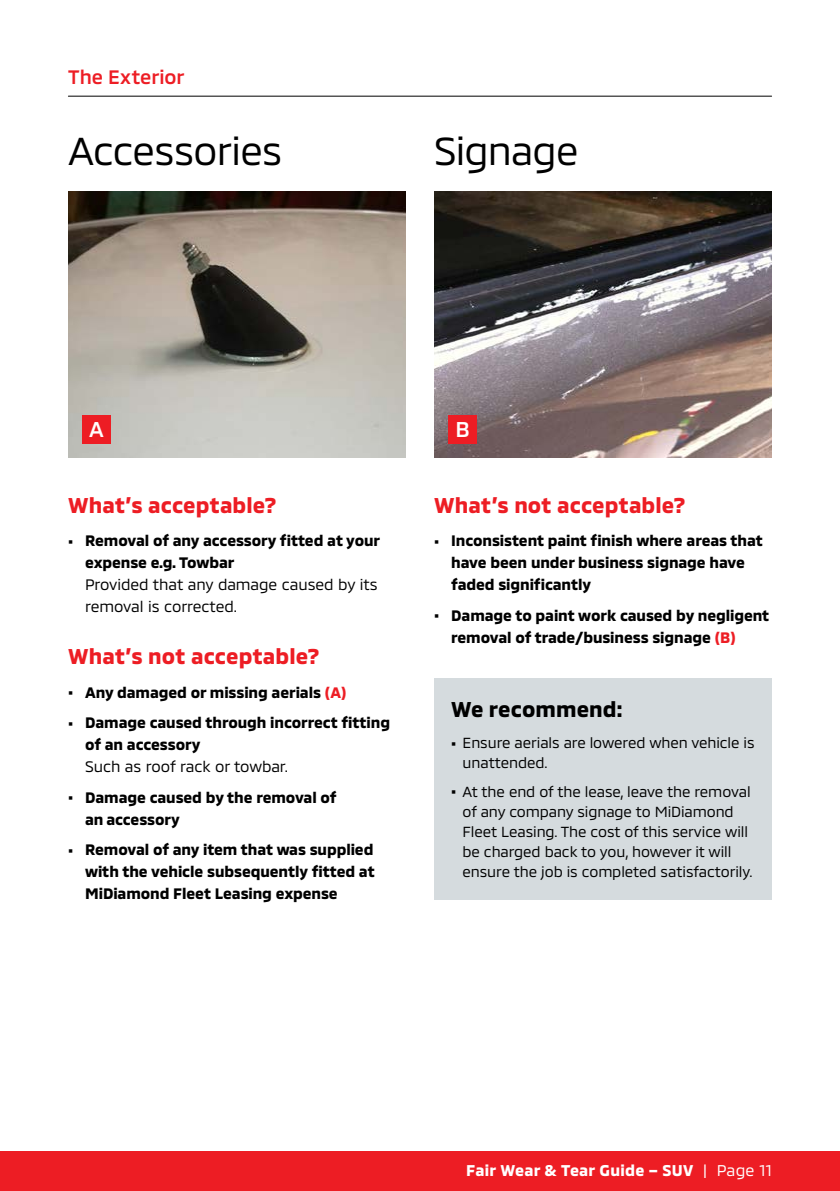
<style>
.page{position:relative;width:840px;height:1191px;background:#fff}
.page>*{position:absolute;margin:0;border:0;box-sizing:border-box;transform-origin:0 0}
.t1{font:40px "MMC";letter-spacing:-.02em;color:#000}
.t2{font:700 22px "MMC";letter-spacing:.005em;color:#ed1d24}
.t3{font:700 22px "MMC";letter-spacing:.005em;color:#000}
.t4{font:500 22px "MMC";color:#fff}
.t5{font:500 20px "MMC";letter-spacing:-.005em;color:#ed1d24}
.t6{font:700 16px "MMC";letter-spacing:.015em;color:#fff}
.t7{font:700 15.6px/22px "MMC";letter-spacing:-.005em;color:#000}
.t8{font:15.6px/22px "MMC";letter-spacing:-.005em;color:#000}
.t9{font:15px/20px "MMC";letter-spacing:-.005em;color:#000}
.s1{font-size:20px}
.s2{color:#ed1d24}
.s3{font-weight:400}
.s4{font-weight:700;font-size:20px}
</style>
<div class="page">
<div style="left:0;top:1151px;width:839px;height:40px;background:#ed1d24"></div>
<hr style="left:68px;top:96px;width:703px;height:1px;background:#000">
<div style="left:434px;top:678px;width:337px;height:221px;background:#d5dbde"></div>
<img style="left:434px;top:191px;width:337px;height:266px">
<img style="left:68px;top:191px;width:337px;height:266px">
<div style="left:82px;top:415px;width:29px;height:28px;background:#ed1d24"></div>
<div style="left:448px;top:415px;width:28px;height:28px;background:#ed1d24"></div>
<p class="t5" style="left:68px;top:61px;width:118px">The Exterior</p>
<h1 class="t1" style="left:68px;top:118px;width:216px">Accessories</h1>
<h1 class="t1" style="left:434px;top:118px;width:146px">Signage</h1>
<h2 class="t4" style="left:89px;top:411px;width:16px">A</h2>
<h2 class="t4" style="left:455px;top:411px;width:16px">B</h2>
<h2 class="t2" style="left:68px;top:488px;width:210px">What’s acceptable?</h2>
<p class="t7" style="left:85px;top:528px;width:296px;text-indent:-17px"><span class="s1">∙</span> Removal of any accessory fitted at your expense e.g. Towbar</p>
<p class="t8" style="left:85px;top:572px;width:294px">Provided that any damage caused by its removal is corrected.</p>
<h2 class="t2" style="left:68px;top:639px;width:253px">What’s not acceptable?</h2>
<p class="t7" style="left:68px;top:675px;width:323px;line-height:30.6px"><span class="s1">∙</span> Any damaged or missing aerials <span class="s2">(A)<br></span><span class="s1">∙</span> Damage caused through incorrect fitting</p>
<p class="t7" style="left:85px;top:732px;width:117px">of an accessory</p>
<p class="t7" style="left:68px;top:749px;width:270px;line-height:30.6px;text-indent:17px"><span class="s3">Such as roof rack or towbar.<br></span><span class="s1">∙</span> Damage caused by the removal of</p>
<p class="t7" style="left:68px;top:802px;width:307px;line-height:30.6px;text-indent:17px">an accessory<br><span class="s1">∙</span> Removal of any item that was supplied</p>
<p class="t7" style="left:85px;top:859px;width:291px">with the vehicle subsequently fitted at<br>MiDiamond Fleet Leasing expense</p>
<h2 class="t2" style="left:434px;top:488px;width:253px">What’s not acceptable?</h2>
<p class="t7" style="left:451px;top:528px;width:313px;text-indent:-17px"><span class="s1">∙</span> Inconsistent paint finish where areas that have been under business signage have faded significantly</p>
<p class="t7" style="left:451px;top:602px;width:319px;text-indent:-17px"><span class="s1">∙</span> Damage to paint work caused by negligent removal of trade/business signage <span class="s2">(B)</span></p>
<h2 class="t3" style="left:451px;top:691px;width:173px">We recommend:</h2>
<p class="t9" style="left:462px;top:731px;width:293px;text-indent:-11px"><span class="s4">∙</span> Ensure aerials are lowered when vehicle is unattended.</p>
<p class="t9" style="left:462px;top:779px;width:291px;text-indent:-11px"><span class="s4">∙</span> At the end of the lease, leave the removal of any company signage to MiDiamond Fleet Leasing. The cost of this service will be charged back to you, however it will ensure the job is completed satisfactorily.</p>
<p class="t6" style="left:466px;top:1158px;width:307px">Fair Wear &amp; Tear Guide – SUV <span class="s3">| Page 11</span></p>
</div>
